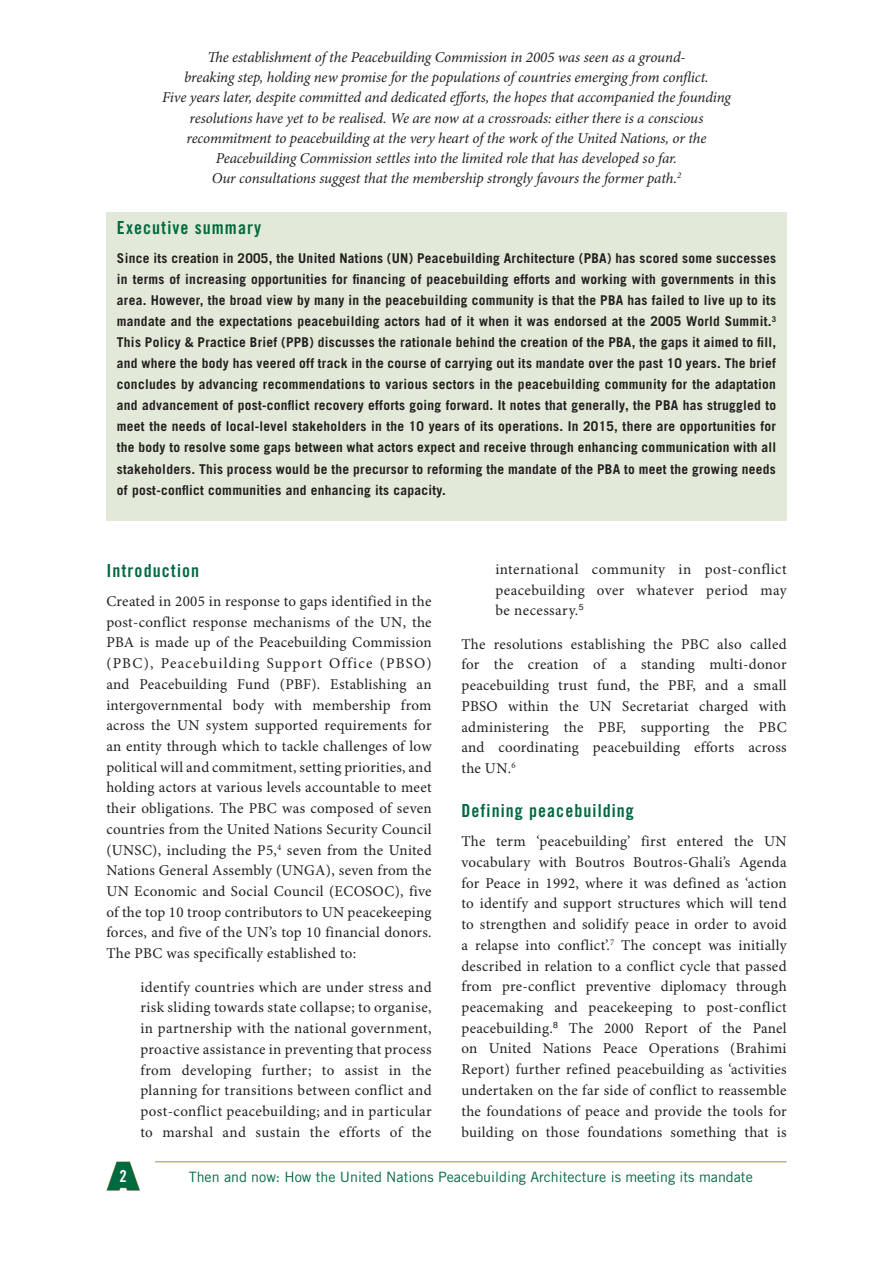
<style>
.page{position:relative;width:893px;height:1263px;background:#fff}
.page>*{position:absolute;margin:0;border:0;box-sizing:border-box;transform-origin:0 0}
.Heading_1{font:18px "Trade Gothic Bold Cond Twenty";letter-spacing:.06em;color:#00693f}
.t1{font:16.5px "Trade Gothic Bold Cond Twenty";color:#fff}
.Body_copy{font:15px/20.7px "Minion Pro";letter-spacing:.02em;color:#231f20;text-align:justify}
.Body_copy-2{font:italic 15px/20.2px "Minion Pro";letter-spacing:-.01em;color:#231f20;text-align:center}
.Indented_Body_Text{font:15px/20.7px "Minion Pro";letter-spacing:.03em;color:#231f20;text-align:justify}
.t2{font:14.25px "Trade Gothic";color:#00693f}
.Body_copy-3{font:700 13.5px/21px "Trade Gothic";letter-spacing:.02em;color:#231f20;text-align:justify}
</style>
<div class="page">
<hr style="left:155px;top:1161px;width:632px;height:1px;background:#9f8f54">
<svg style="left:106px;top:1161px;width:34px;height:30px"></svg>
<div style="left:106px;top:212px;width:681px;height:308px;background:#e3e9d8"></div>
<p class="Body_copy-2" style="left:162px;top:48px;width:570px">The establishment of the Peacebuilding Commission in 2005 was seen as a ground-<br>breaking step, holding new promise for the populations of countries emerging from conflict.<br>Five years later, despite committed and dedicated efforts, the hopes that accompanied the founding resolutions have yet to be realised. We are now at a crossroads: either there is a conscious recommitment to peacebuilding at the very heart of the work of the United Nations, or the Peacebuilding Commission settles into the limited role that has developed so far.<br>Our consultations suggest that the membership strongly favours the former path.<sup>2</sup></p>
<p class="Heading_1" style="left:117px;top:217px;width:146px">Executive summary</p>
<p class="Body_copy-3" style="left:117px;top:248px;width:661px">Since its creation in 2005, the United Nations (UN) Peacebuilding Architecture (PBA) has scored some successes in terms of increasing opportunities for financing of peacebuilding efforts and working with governments in this area. However, the broad view by many in the peacebuilding community is that the PBA has failed to live up to its mandate and the expectations peacebuilding actors had of it when it was endorsed at the 2005 World Summit.<sup>3<br></sup>This Policy &amp; Practice Brief (PPB) discusses the rationale behind the creation of the PBA, the gaps it aimed to fill, and where the body has veered off track in the course of carrying out its mandate over the past 10 years. The brief concludes by advancing recommendations to various sectors in the peacebuilding community for the adaptation and advancement of post-conflict recovery efforts going forward. It notes that generally, the PBA has struggled to meet the needs of local-level stakeholders in the 10 years of its operations. In 2015, there are opportunities for the body to resolve some gaps between what actors expect and receive through enhancing communication with all stakeholders. This process would be the precursor to reforming the mandate of the PBA to meet the growing needs of post-conflict communities and enhancing its capacity.</p>
<p class="Heading_1" style="left:106px;top:559px;width:94px">Introduction</p>
<p class="Body_copy" style="left:106px;top:591px;width:327px">Created in 2005 in response to gaps identified in the post-conflict response mechanisms of the UN, the PBA is made up of the Peacebuilding Commission (PBC), Peacebuilding Support Office (PBSO) and Peacebuilding Fund (PBF). Establishing an intergovernmental body with membership from across the UN system supported requirements for an entity through which to tackle challenges of low political will and commitment, setting priorities, and holding actors at various levels accountable to meet their obligations. The PBC was composed of seven countries from the United Nations Security Council (UNSC), including the P5,<sup>4</sup> seven from the United Nations General Assembly (UNGA), seven from the UN Economic and Social Council (ECOSOC), five of the top 10 troop contributors to UN peacekeeping forces, and five of the UN’s top 10 financial donors.<br>The PBC was specifically established to:</p>
<p class="Indented_Body_Text" style="left:140px;top:977px;width:293px">identify countries which are under stress and risk sliding towards state collapse; to organise, in partnership with the national government, proactive assistance in preventing that process from developing further; to assist in the planning for transitions between conflict and post-conflict peacebuilding; and in particular to marshal and sustain the efforts of the</p>
<p class="Indented_Body_Text" style="left:495px;top:559px;width:293px">international community in post-conflict peacebuilding over whatever period may be necessary.<sup>5</sup></p>
<p class="Body_copy" style="left:461px;top:634px;width:327px">The resolutions establishing the PBC also called for the creation of a standing multi-donor peacebuilding trust fund, the PBF, and a small PBSO within the UN Secretariat charged with administering the PBF, supporting the PBC and coordinating peacebuilding efforts across the UN.<sup>6</sup></p>
<p class="Heading_1" style="left:461px;top:800px;width:174px">Defining peacebuilding</p>
<p class="Body_copy" style="left:461px;top:832px;width:327px">The term ‘peacebuilding’ first entered the UN vocabulary with Boutros Boutros-Ghali’s Agenda for Peace in 1992, where it was defined as ‘action to identify and support structures which will tend to strengthen and solidify peace in order to avoid a relapse into conflict’.<sup>7</sup> The concept was initially described in relation to a conflict cycle that passed from pre-conflict preventive diplomacy through peacemaking and peacekeeping to post-conflict peacebuilding.<sup>8</sup> The 2000 Report of the Panel on United Nations Peace Operations (Brahimi Report) further refined peacebuilding as ‘activities undertaken on the far side of conflict to reassemble the foundations of peace and provide the tools for building on those foundations something that is</p>
<p class="t1" style="left:119px;top:1166px;width:9px">2</p>
<p class="t2" style="left:189px;top:1168px;width:566px">Then and now: How the United Nations Peacebuilding Architecture is meeting its mandate</p>
</div>
